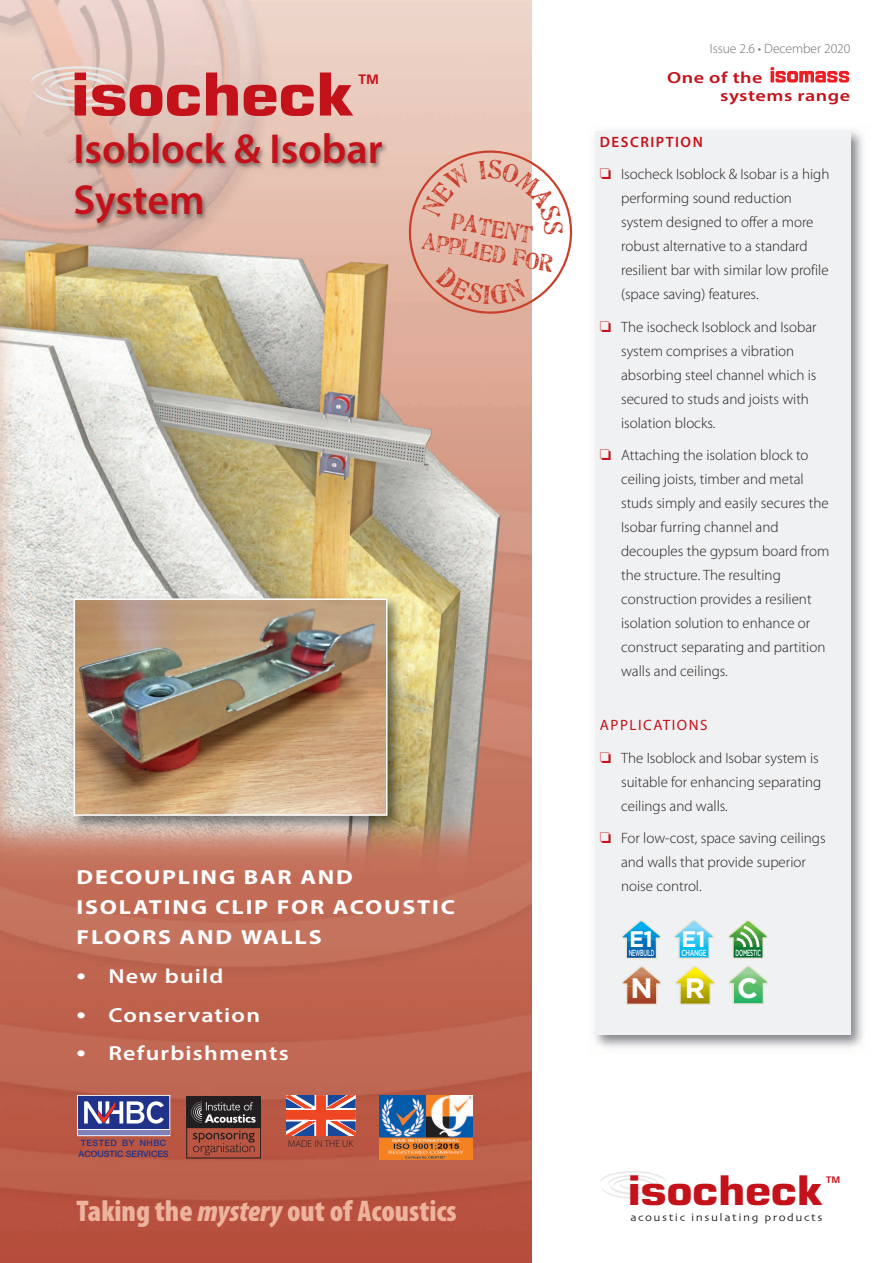
<style>
.page{position:relative;width:893px;height:1263px;background:#fff}
.page>*{position:absolute;margin:0;border:0;box-sizing:border-box;transform-origin:0 0}
.t1{font:700 59.25px "Square 721 BT";letter-spacing:-.025em;color:#c4121a;scale:1.16 1}
.t2{font:600 42px/51px "Myriad Pro";color:#c4121a}
.t3{font:700 40.8px "Square 721 BT";letter-spacing:-.025em;color:#c4121a;scale:1.16 1}
.t4{font:900 condensed 30px "Myriad Pro";color:#edb39d}
.t5{font:700 28.2px "Gotham";color:#fff}
.t6{font:500 23.85px/25.2px "Artistamp";color:#c9402b;text-align:center}
.t7{font:700 22.5px "Gotham";color:#fff}
.t8{font:700 20.4px/30px "Myriad Pro";letter-spacing:.075em;color:#fff;scale:1.18 1}
.t9{font:600 20.4px "Myriad Pro";letter-spacing:.05em;color:#fff;scale:1.18 1}
.t10{font:600 16.05px "Myriad Pro";letter-spacing:.025em;color:#c4121a;scale:1.25 1}
.t11{font:300 15px/24px "Myriad Pro";color:#231f20}
.t12{font:15px "Myriad Pro";letter-spacing:.1em;color:#c4121a}
.t13{font:600 15px "Myriad Pro";letter-spacing:.1em;color:#c4121a}
.t14{font:700 13.65px "Frutiger";color:#c4121a}
.t15{font:300 13.5px "Myriad Pro";color:#6c6d70}
.t16{font:10.95px "Skia";letter-spacing:.12em;color:#231f20;scale:1.12 1}
.t17{font:300 9.9px "Myriad Pro";color:#231f20}
.t18{font:700 9.45px "Frutiger";color:#c4121a}
.t19{font:500 8.85px "Helvetica Neue";color:#203289}
.t20{font:500 8.85px "Helvetica Neue";letter-spacing:.06em;color:#203289}
.t21{font:500 8.85px "Gotham";letter-spacing:-.05em;color:#fff;scale:.54 1}
.t22{font:500 8.85px "Gotham";letter-spacing:-.05em;color:#fff;scale:.56 1}
.t23{font:500 8.85px "Gotham";letter-spacing:-.05em;color:#fff;scale:.67 1}
.s1{font-size:25.5px}
.s2{font-style:italic}
.s3{color:#c4121a}
</style>
<div class="page">
<img style="left:594px;top:130px;width:269px;height:918px">
<div style="left:595px;top:131px;width:255px;height:904px;background:#f0f1f2"></div>
<svg style="left:770px;top:67px;width:79px;height:16px"></svg>
<img style="left:0;top:0;width:531px;height:1263px">
<svg style="left:31px;top:66px;width:96px;height:40px;background:#e4cec6"></svg>
<img style="left:65px;top:122px;width:417px;height:137px">
<svg style="left:622px;top:966px;width:40px;height:39px"></svg>
<svg style="left:621px;top:920px;width:41px;height:39px"></svg>
<svg style="left:674px;top:920px;width:41px;height:85px"></svg>
<svg style="left:728px;top:920px;width:41px;height:85px"></svg>
<img style="left:67px;top:592px;width:340px;height:243px">
<img style="left:77px;top:601px;width:307px;height:212px">
<div style="left:74px;top:598px;width:313px;height:218px;border:2px solid #fff"></div>
<svg style="left:287px;top:1095px;width:68px;height:41px"></svg>
<div style="left:77px;top:1095px;width:93px;height:41px;background:#203289"></div>
<div style="left:77px;top:1095px;width:93px;height:41px;border:1px solid #fff"></div>
<div style="left:78px;top:1129px;width:91px;height:6px;background:#807fb7"></div>
<svg style="left:84px;top:1101px;width:80px;height:22px"></svg>
<hr style="left:78px;top:1129px;width:92px;height:1px;background:#fff">
<div style="left:186px;top:1096px;width:75px;height:62px;border:1px solid #231f20"></div>
<svg style="left:193px;top:1130px;width:62px;height:25px;background:#9a4a3b"></svg>
<div style="left:187px;top:1096px;width:74px;height:31px;background:#231f20"></div>
<div style="left:187px;top:1096px;width:74px;height:32px;border:1px solid #231f20"></div>
<svg style="left:191px;top:1102px;width:65px;height:21px"></svg>
<img style="left:379px;top:1095px;width:93px;height:64px">
<svg style="left:600px;top:1171px;width:66px;height:28px"></svg>
<svg style="left:403px;top:145px;width:170px;height:174px"></svg>
<h1 class="t1" style="left:70px;top:58px;width:246px">isocheck</h1>
<h2 class="t2" style="left:74px;top:128px;width:311px">Isoblock &amp; Isobar<br>System</h2>
<p class="t14" style="left:359px;top:74px;width:22px">TM</p>
<h3 class="t6" style="left:429px;top:204px;width:134px;rotate:10deg">PATENT applied for</h3>
<h3 class="t8" style="left:77px;top:862px;width:322px">DECOUPLING BAR AND<br>ISOLATING CLIP FOR ACOUSTIC<br>FLOORS AND WALLS</h3>
<h3 class="t9" style="left:77px;top:968px;width:126px"><span class="s1">•</span> New build</h3>
<h3 class="t9" style="left:77px;top:1007px;width:157px"><span class="s1">•</span> Conservation</h3>
<h3 class="t9" style="left:77px;top:1045px;width:181px"><span class="s1">•</span> Refurbishments</h3>
<p class="t20" style="left:81px;top:1140px;width:87px">TESTED BY NHBC</p>
<p class="t17" style="left:288px;top:1139px;width:67px">MADE IN THE UK</p>
<p class="t19" style="left:79px;top:1150px;width:92px">ACOUSTIC SERVICES</p>
<h3 class="t4" style="left:77px;top:1193px;width:382px">Taking the <span class="s2">mystery</span> out of Acoustics</h3>
<p class="t15" style="left:710px;top:43px;width:142px">Issue 2.6 • December 2020</p>
<p class="t10" style="left:667px;top:72px;width:78px">One of the</p>
<p class="t10" style="left:720px;top:89px;width:106px">systems range</p>
<p class="t13" style="left:600px;top:136px;width:104px">DESCRIPTION</p>
<p class="t11" style="left:621px;top:164px;width:210px;text-indent:-21px"><span class="s3">□</span> Isocheck Isoblock &amp; Isobar is a high performing sound reduction system designed to offer a more robust alternative to a standard resilient bar with similar low profile (space saving) features.</p>
<p class="t11" style="left:621px;top:316px;width:197px;text-indent:-21px"><span class="s3">□</span> The isocheck Isoblock and Isobar system comprises a vibration absorbing steel channel which is secured to studs and joists with isolation blocks.</p>
<p class="t11" style="left:621px;top:445px;width:210px;text-indent:-21px"><span class="s3">□</span> Attaching the isolation block to ceiling joists, timber and metal studs simply and easily secures the<br>Isobar furring channel and decouples the gypsum board from the structure. The resulting construction provides a resilient isolation solution to enhance or construct separating and partition walls and ceilings.</p>
<p class="t12" style="left:600px;top:719px;width:109px">APPLICATIONS</p>
<p class="t11" style="left:621px;top:747px;width:202px;text-indent:-21px"><span class="s3">□</span> The Isoblock and Isobar system is suitable for enhancing separating ceilings and walls.</p>
<p class="t11" style="left:621px;top:827px;width:206px;text-indent:-21px"><span class="s3">□</span> For low-cost, space saving ceilings and walls that provide superior noise control.</p>
<h3 class="t7" style="left:629px;top:926px;width:26px">E1</h3>
<p class="t21" style="left:629px;top:949px;width:49px">NEWBUILD</p>
<h3 class="t7" style="left:682px;top:926px;width:26px">E1</h3>
<p class="t23" style="left:681px;top:949px;width:40px">CHANGE</p>
<p class="t22" style="left:735px;top:949px;width:47px">DOMESTIC</p>
<h3 class="t5" style="left:631px;top:972px;width:129px">NRC</h3>
<h3 class="t3" style="left:627px;top:1165px;width:170px">isocheck</h3>
<p class="t18" style="left:826px;top:1176px;width:16px">TM</p>
<p class="t16" style="left:630px;top:1213px;width:173px">acoustic insulating products</p>
</div>
